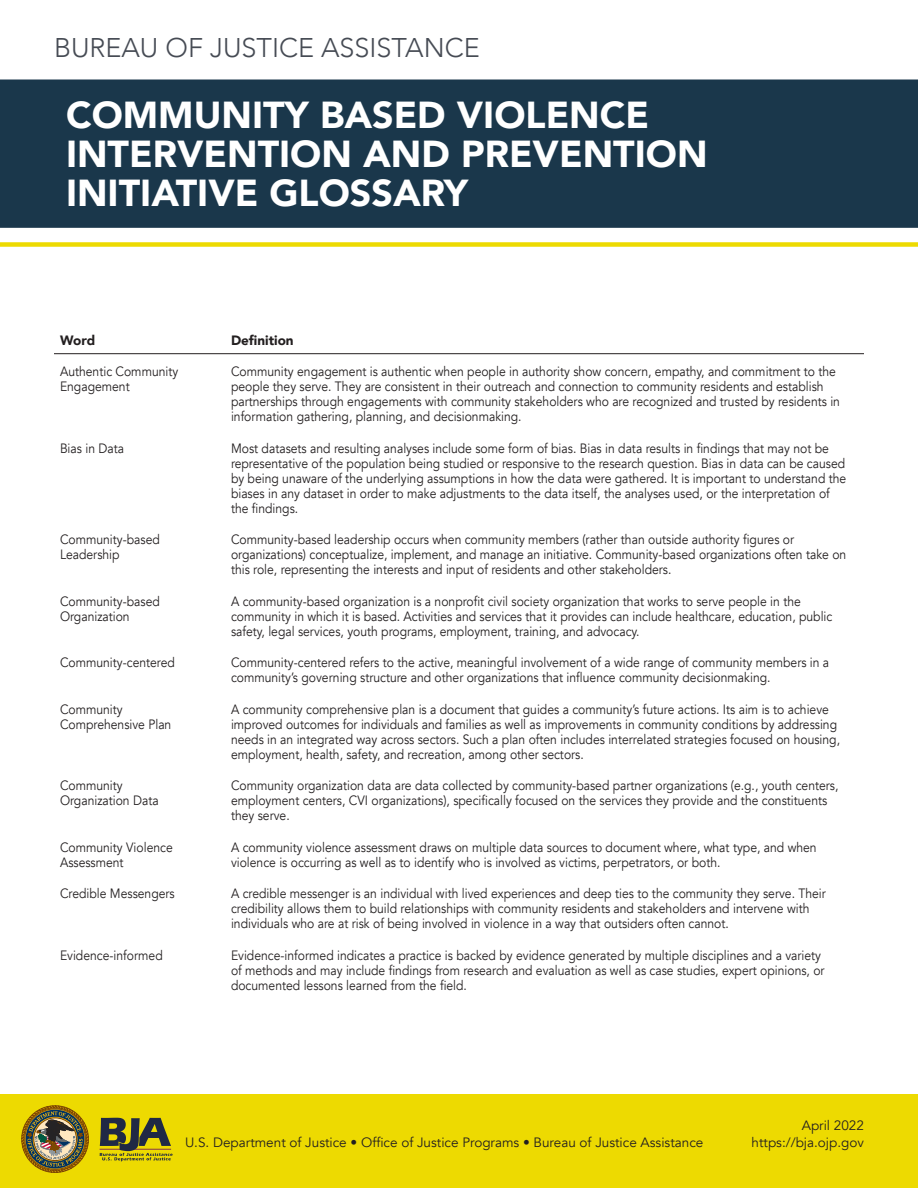
<style>
.page{position:relative;width:918px;height:1188px;background:#fff}
.page>*{position:absolute;margin:0;border:0;box-sizing:border-box;transform-origin:0 0}
.t1{font:900 37.5px/39px "Avenir";color:#fff}
.BJA{font:300 27px "Avenir";color:#464b54}
.table_body_text{font:13.5px/15px "Avenir";color:#231f20;scale:.9 1}
.body_text{font:13.5px "Avenir";color:#231f20}
.table_headings{font:900 13.5px "Avenir";color:#231f20}
</style>
<div class="page">
<div style="left:0;top:80px;width:918px;height:148px;background:#1a374b"></div>
<div style="left:0;top:242px;width:918px;height:5px;background:#edda01"></div>
<div style="left:0;top:1094px;width:918px;height:94px;background:#edda01"></div>
<svg style="left:22px;top:1106px;width:67px;height:67px"></svg>
<svg style="left:100px;top:1118px;width:73px;height:43px"></svg>
<hr style="left:54px;top:353px;width:171px;height:1px;background:#231f20">
<hr style="left:225px;top:353px;width:639px;height:1px;background:#231f20">
<p class="BJA" style="left:54px;top:32px;width:427px">BUREAU OF JUSTICE ASSISTANCE</p>
<p class="t1" style="left:66px;top:95px;width:643px">COMMUNITY BASED VIOLENCE<br>INTERVENTION AND PREVENTION<br>INITIATIVE GLOSSARY</p>
<p class="table_headings" style="left:60px;top:328px;width:37px">Word</p>
<p class="table_headings" style="left:231px;top:328px;width:64px">Definition</p>
<p class="table_body_text" style="left:60px;top:364px;width:133px">Authentic Community<br>Engagement</p>
<p class="table_body_text" style="left:231px;top:364px;width:678px">Community engagement is authentic when people in authority show concern, empathy, and commitment to the people they serve. They are consistent in their outreach and connection to community residents and establish partnerships through engagements with community stakeholders who are recognized and trusted by residents in information gathering, planning, and decisionmaking.</p>
<p class="table_body_text" style="left:60px;top:441px;width:73px">Bias in Data</p>
<p class="table_body_text" style="left:231px;top:441px;width:685px">Most datasets and resulting analyses include some form of bias. Bias in data results in findings that may not be representative of the population being studied or responsive to the research question. Bias in data can be caused by being unaware of the underlying assumptions in how the data were gathered. It is important to understand the biases in any dataset in order to make adjustments to the data itself, the analyses used, or the interpretation of the findings.</p>
<p class="table_body_text" style="left:60px;top:532px;width:113px">Community-based<br>Leadership</p>
<p class="table_body_text" style="left:231px;top:532px;width:685px">Community-based leadership occurs when community members (rather than outside authority figures or organizations) conceptualize, implement, and manage an initiative. Community-based organizations often take on this role, representing the interests and input of residents and other stakeholders.</p>
<p class="table_body_text" style="left:60px;top:594px;width:113px">Community-based<br>Organization</p>
<p class="table_body_text" style="left:231px;top:594px;width:670px">A community-based organization is a nonprofit civil society organization that works to serve people in the community in which it is based. Activities and services that it provides can include healthcare, education, public safety, legal services, youth programs, employment, training, and advocacy.</p>
<p class="table_body_text" style="left:60px;top:655px;width:129px">Community-centered</p>
<p class="table_body_text" style="left:231px;top:655px;width:666px">Community-centered refers to the active, meaningful involvement of a wide range of community members in a community’s governing structure and other organizations that influence community decisionmaking.</p>
<p class="table_body_text" style="left:60px;top:702px;width:125px">Community<br>Comprehensive Plan</p>
<p class="table_body_text" style="left:231px;top:702px;width:678px">A community comprehensive plan is a document that guides a community’s future actions. Its aim is to achieve improved outcomes for individuals and families as well as improvements in community conditions by addressing needs in an integrated way across sectors. Such a plan often includes interrelated strategies focused on housing, employment, health, safety, and recreation, among other sectors.</p>
<p class="table_body_text" style="left:60px;top:778px;width:111px">Community<br>Organization Data</p>
<p class="table_body_text" style="left:231px;top:778px;width:676px">Community organization data are data collected by community-based partner organizations (e.g., youth centers, employment centers, CVI organizations), specifically focused on the services they provide and the constituents they serve.</p>
<p class="table_body_text" style="left:60px;top:840px;width:127px">Community Violence<br>Assessment</p>
<p class="table_body_text" style="left:231px;top:840px;width:652px">A community violence assessment draws on multiple data sources to document where, what type, and when violence is occurring as well as to identify who is involved as victims, perpetrators, or both.</p>
<p class="table_body_text" style="left:60px;top:886px;width:129px">Credible Messengers</p>
<p class="table_body_text" style="left:231px;top:886px;width:663px">A credible messenger is an individual with lived experiences and deep ties to the community they serve. Their credibility allows them to build relationships with community residents and stakeholders and intervene with individuals who are at risk of being involved in violence in a way that outsiders often cannot.</p>
<p class="table_body_text" style="left:60px;top:948px;width:116px">Evidence-informed</p>
<p class="table_body_text" style="left:231px;top:948px;width:661px">Evidence-informed indicates a practice is backed by evidence generated by multiple disciplines and a variety of methods and may include findings from research and evaluation as well as case studies, expert opinions, or documented lessons learned from the field.</p>
<p class="body_text" style="left:802px;top:1117px;width:64px">April 2022</p>
<p class="body_text" style="left:185px;top:1134px;width:520px">U.S. Department of Justice • Office of Justice Programs • Bureau of Justice Assistance</p>
<p class="body_text" style="left:752px;top:1134px;width:114px">https://bja.ojp.gov</p>
</div>
